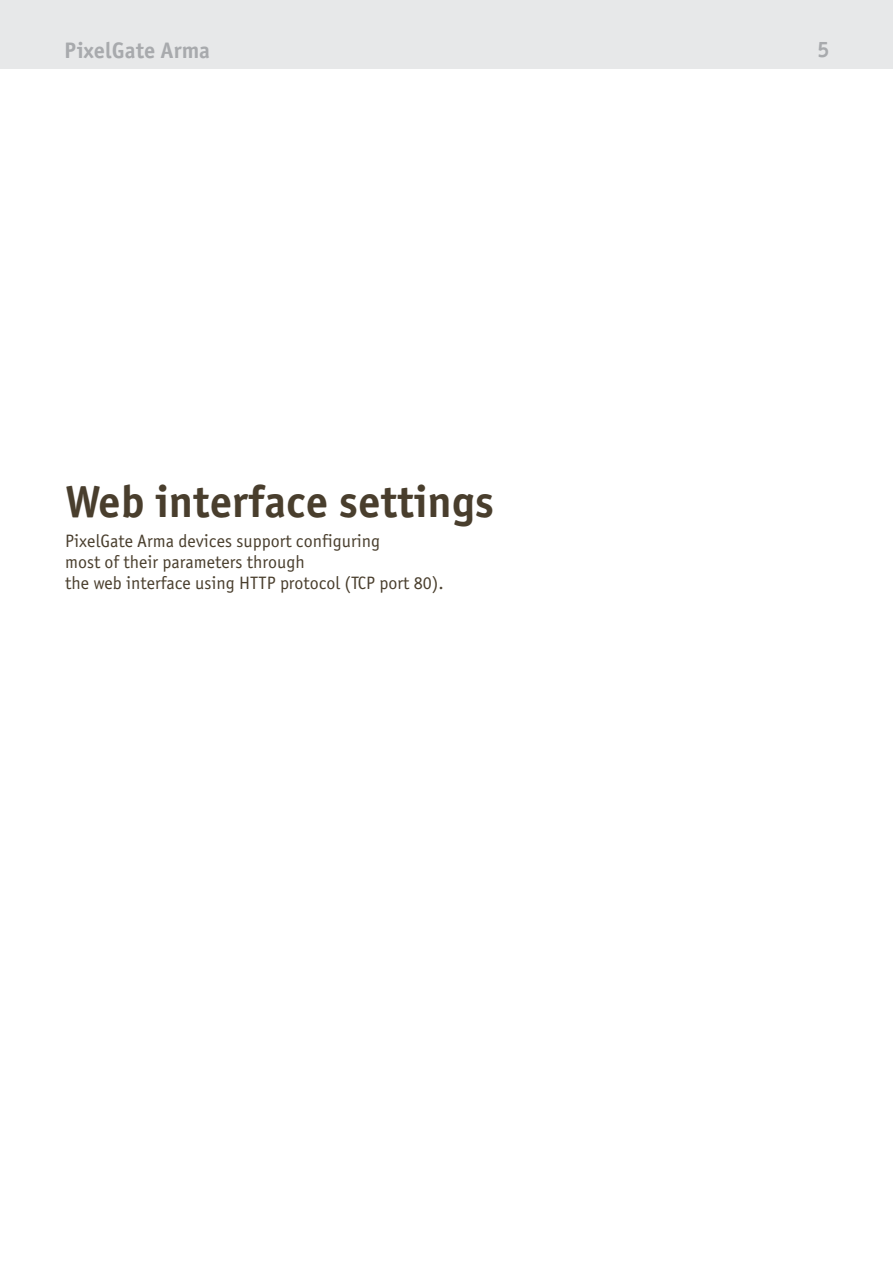
<style>
.page{position:relative;width:893px;height:1263px;background:#fff}
.page>*{position:absolute;margin:0;border:0;box-sizing:border-box;transform-origin:0 0}
.t1{font:700 45px "Officina Sans C";color:#493e2d}
.t2{font:700 22.5px "Officina Sans C";color:#a8aaad}
.t3{font:18px/21px "Officina Sans C";color:#493e2d}
</style>
<div class="page">
<div style="left:0;top:0;width:893px;height:68px;background:#e7e8e9"></div>
<p class="t2" style="left:64px;top:38px;width:147px">PixelGate Arma</p>
<p class="t2" style="left:817px;top:37px;width:14px">5</p>
<h1 class="t1" style="left:65px;top:477px;width:430px">Web interface settings</h1>
<p class="t3" style="left:65px;top:531px;width:380px">PixelGate Arma devices support configuring<br>most of their parameters through<br>the web interface using HTTP protocol (TCP port 80).</p>
</div>
